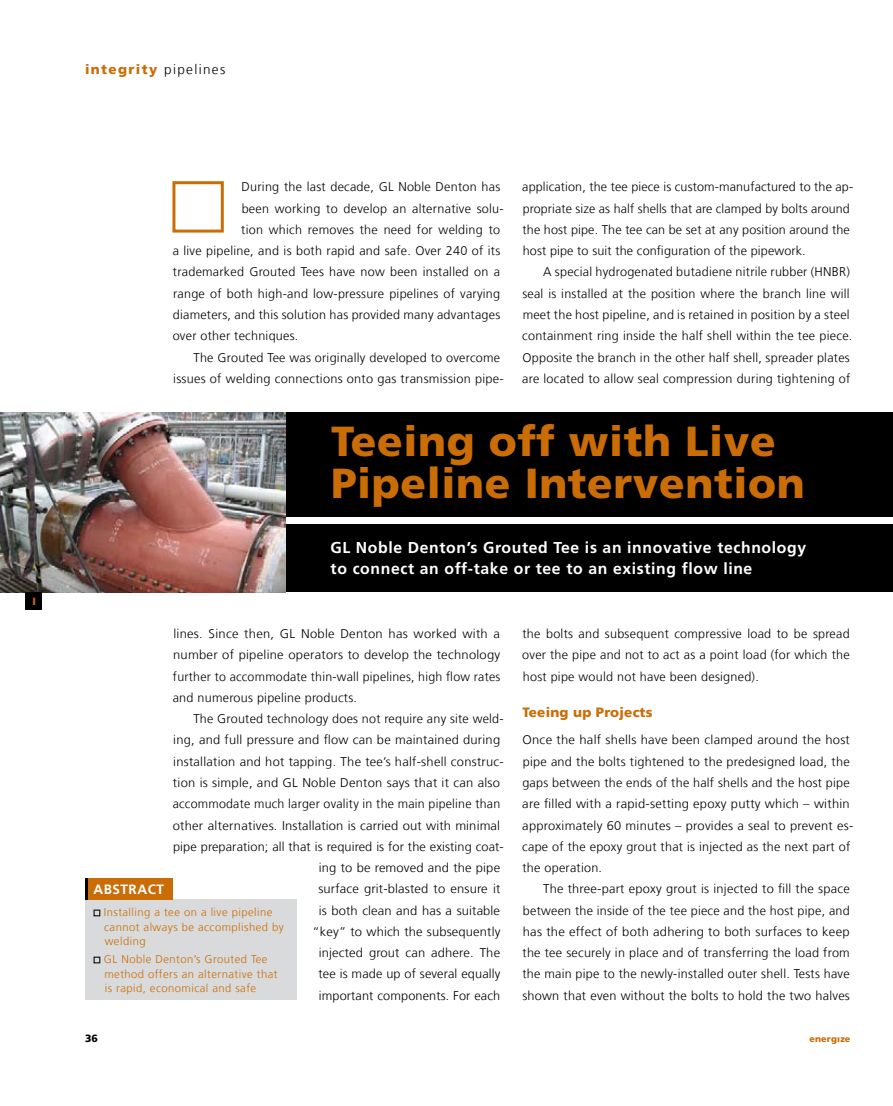
<style>
.page{position:relative;width:893px;height:1106px;background:#fff}
.page>*{position:absolute;margin:0;border:0;box-sizing:border-box;transform-origin:0 0}
.t1{font:900 42px/42px "Frutiger LT Com";letter-spacing:.015em;color:#ca6d06}
.t2{font:700 15.75px/21px "Frutiger LT Com";letter-spacing:.04em;color:#fff}
.t3{font:900 13.5px "Frutiger LT Com";letter-spacing:.1em;color:#ca6d06}
.t4{font:900 13.5px "Frutiger LT Com";letter-spacing:.015em;color:#ca6d06}
.t5{font:700 13.5px "Frutiger LT Com";letter-spacing:.04em;color:#fff}
.t6{font:300 12.6px/21.3px "Frutiger LT Com";letter-spacing:.02em;color:#000;text-align:justify}
.t7{font:300 11.25px/14.2px "Frutiger LT Com";letter-spacing:.04em;color:#ca6d06}
.t8{font:900 10.5px "Frutiger LT Com";color:#000}
.t9{font:900 10.5px "Frutiger LT Com";color:#ca6d06}
.t10{font:900 9px "Frutiger LT Com";letter-spacing:.015em;color:#ca6d06}
.s1{font-weight:300;color:#000}
</style>
<div class="page">
<div style="left:0;top:412px;width:893px;height:180px;background:#000"></div>
<svg style="left:172px;top:181px;width:52px;height:51px"></svg>
<div style="left:85px;top:899px;width:212px;height:100px;background:#d9dadb"></div>
<svg style="left:94px;top:909px;width:6px;height:7px"></svg>
<svg style="left:94px;top:956px;width:6px;height:7px"></svg>
<div style="left:85px;top:878px;width:87px;height:21px;background:#ca6d06"></div>
<hr style="left:85px;top:878px;width:2px;height:21px;background:#000">
<div style="left:172px;top:517px;width:721px;height:6px;background:#fff"></div>
<img style="left:0;top:412px;width:286px;height:180px">
<div style="left:26px;top:592px;width:16px;height:17px;background:#000"></div>
<p class="t9" style="left:32px;top:595px;width:5px">I</p>
<p class="t3" style="left:85px;top:61px;width:142px">integrity <span class="s1">pipelines</span></p>
<p class="t6" style="left:242px;top:176px;width:260px">During the last decade, GL Noble Denton has</p>
<p class="t6" style="left:242px;top:198px;width:264px">been working to develop an alternative solu-</p>
<p class="t6" style="left:241px;top:219px;width:260px">tion which removes the need for welding to</p>
<p class="t6" style="left:173px;top:240px;width:329px">a live pipeline, and is both rapid and safe. Over 240 of its</p>
<p class="t6" style="left:173px;top:261px;width:329px">trademarked Grouted Tees have now been installed on a</p>
<p class="t6" style="left:173px;top:283px;width:329px">range of both high-and low-pressure pipelines of varying</p>
<p class="t6" style="left:173px;top:304px;width:329px">diameters, and this solution has provided many advantages</p>
<p class="t6" style="left:173px;top:325px;width:127px">over other techniques.</p>
<p class="t6" style="left:193px;top:346px;width:308px">The Grouted Tee was originally developed to overcome</p>
<p class="t6" style="left:173px;top:368px;width:332px">issues of welding connections onto gas transmission pipe-</p>
<p class="t6" style="left:522px;top:176px;width:332px;text-align:left">application, the tee piece is custom-manufactured to the ap&shy;propriate size as half shells that are clamped by bolts around the host pipe. The tee can be set at any position around the host pipe to suit the configuration of the pipework.</p>
<p class="t6" style="left:522px;top:261px;width:332px;text-align:left;text-indent:21px">A special hydrogenated butadiene nitrile rubber (HNBR) seal is installed at the position where the branch line will meet the host pipeline, and is retained in position by a steel containment ring inside the half shell within the tee piece.<br>Opposite the branch in the other half shell, spreader plates are located to allow seal compression during tightening of</p>
<h1 class="t1" style="left:331px;top:420px;width:475px">Teeing off with Live<br>Pipeline Intervention</h1>
<p class="t2" style="left:330px;top:537px;width:477px">GL Noble Denton’s Grouted Tee is an innovative technology to connect an off-take or tee to an existing flow line</p>
<p class="t6" style="left:173px;top:623px;width:329px">lines. Since then, GL Noble Denton has worked with a number of pipeline operators to develop the technology further to accommodate thin-wall pipelines, high flow rates and numerous pipeline products.</p>
<p class="t6" style="left:173px;top:708px;width:333px;text-align:right">The Grouted technology does not require any site weld&shy;ing, and full pressure and flow can be maintained during installation and hot tapping. The tee’s half-shell construc&shy;tion is simple, and GL Noble Denton says that it can also accommodate much larger ovality in the main pipeline than other alternatives. Installation is carried out with minimal pipe preparation; all that is required is for the existing coat&shy;ing to be removed and the pipe<br>surface grit-blasted to ensure it<br>is both clean and has a suitable<br>“key” to which the subsequently<br>injected grout can adhere. The<br>tee is made up of several equally<br>important components. For each</p>
<p class="t5" style="left:93px;top:881px;width:72px">absTracT</p>
<p class="t7" style="left:104px;top:905px;width:181px">Installing a tee on a live pipeline cannot always be accomplished by welding</p>
<p class="t7" style="left:104px;top:952px;width:175px">GL Noble Denton’s Grouted Tee method offers an alternative that is rapid, economical and safe</p>
<p class="t6" style="left:522px;top:623px;width:329px">the bolts and subsequent compressive load to be spread over the pipe and not to act as a point load (for which the host pipe would not have been designed).</p>
<p class="t4" style="left:522px;top:704px;width:132px">Teeing up Projects</p>
<p class="t6" style="left:522px;top:729px;width:333px;text-align:left">Once the half shells have been clamped around the host pipe and the bolts tightened to the predesigned load, the gaps between the ends of the half shells and the host pipe are filled with a rapid-setting epoxy putty which – within approximately 60 minutes – provides a seal to prevent es&shy;cape of the epoxy grout that is injected as the next part of the operation.</p>
<p class="t6" style="left:522px;top:878px;width:329px;text-indent:21px">The three-part epoxy grout is injected to fill the space between the inside of the tee piece and the host pipe, and has the effect of both adhering to both surfaces to keep the tee securely in place and of transferring the load from the main pipe to the newly-installed outer shell. Tests have shown that even without the bolts to hold the two halves</p>
<p class="t8" style="left:85px;top:1032px;width:15px">36</p>
<p class="t10" style="left:809px;top:1033px;width:42px">energıze</p>
</div>
